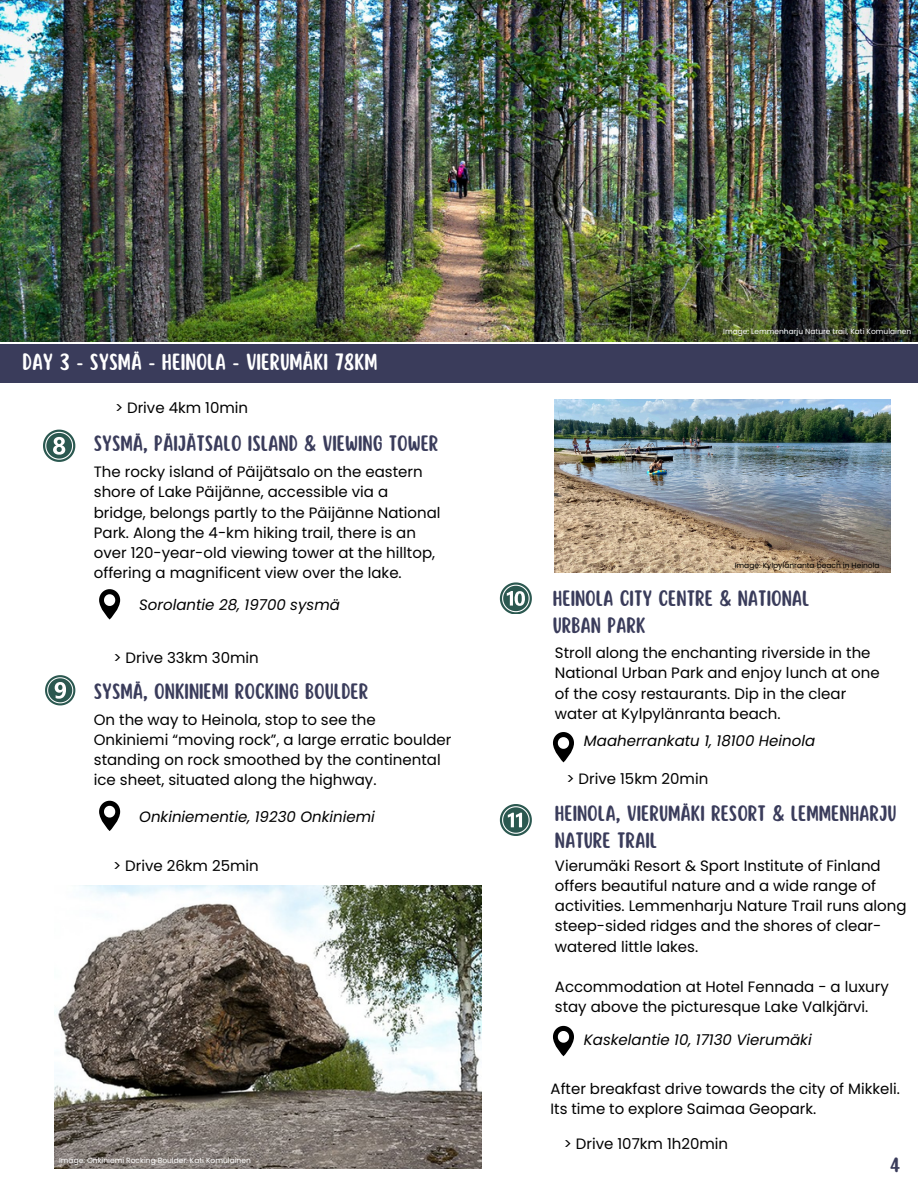
<style>
.page{position:relative;width:918px;height:1188px;background:#fff}
.page>*{position:absolute;margin:0;border:0;box-sizing:border-box;transform-origin:0 0}
.t1{font:20.55px "Scripter";color:#fff}
.t2{font:19.5px/27px "Scripter";color:#3a3c5b}
.t3{font:18px "Scripter";color:#3a3c5b}
.t4{font:15px/20.2px "Poppins";color:#000}
.t5{font:italic 15px "Poppins";color:#000}
.t6{font:7.5px "Poppins";color:#fff}
.t7{font:7.5px "Poppins";color:#000}
</style>
<div class="page">
<div style="left:0;top:344px;width:918px;height:39px;background:#3a3c5b"></div>
<svg style="left:500px;top:804px;width:31px;height:32px"></svg>
<img style="left:55px;top:885px;width:426px;height:284px">
<img style="left:0;top:0;width:918px;height:342px">
<svg style="left:500px;top:582px;width:31px;height:32px"></svg>
<svg style="left:99px;top:589px;width:21px;height:31px"></svg>
<svg style="left:99px;top:801px;width:21px;height:30px"></svg>
<svg style="left:553px;top:732px;width:21px;height:30px"></svg>
<svg style="left:553px;top:1026px;width:21px;height:30px"></svg>
<svg style="left:45px;top:675px;width:30px;height:30px"></svg>
<svg style="left:43px;top:430px;width:32px;height:32px"></svg>
<img style="left:555px;top:400px;width:335px;height:172px">
<h2 class="t1" style="left:22px;top:352px;width:357px">DAY 3 - SYSMÄ - HEINOLA - VIERUMÄKI 78KM</h2>
<p class="t4" style="left:115px;top:398px;width:135px">&gt; Drive 4km 10min</p>
<p class="t2" style="left:94px;top:431px;width:346px">SYSMÄ, PÄIJÄTSALO ISLAND &amp; VIEWING TOWER</p>
<h1 class="t4" style="left:94px;top:462px;width:348px">The rocky island of Päijätsalo on the eastern shore of Lake Päijänne, accessible via a bridge, belongs partly to the Päijänne National Park. Along the 4-km hiking trail, there is an over 120-year-old viewing tower at the hilltop, offering a magnificent view over the lake.</h1>
<p class="t5" style="left:139px;top:594px;width:202px">Sorolantie 28, 19700 sysmä</p>
<h1 class="t4" style="left:113px;top:647px;width:147px">&gt; Drive 33km 30min</h1>
<p class="t2" style="left:94px;top:679px;width:276px">SYSMÄ, ONKINIEMI ROCKING BOULDER</p>
<h2 class="t4" style="left:94px;top:709px;width:359px">On the way to Heinola, stop to see the Onkiniemi “moving rock”, a large erratic boulder standing on rock smoothed by the continental ice sheet, situated along the highway.</h2>
<h2 class="t5" style="left:139px;top:806px;width:237px">Onkiniementie, 19230 Onkiniemi</h2>
<h2 class="t4" style="left:113px;top:856px;width:147px">&gt; Drive 26km 25min</h2>
<h2 class="t6" style="left:59px;top:1155px;width:193px">Image: Onkiniemi Rocking Boulder. Kati Komulainen</h2>
<h1 class="t6" style="left:723px;top:326px;width:190px">Image: Lemmenharju Nature trail, Kati Komulainen</h1>
<h2 class="t7" style="left:735px;top:560px;width:146px">Image: Kylpylänranta beach in Heinola</h2>
<h1 class="t2" style="left:553px;top:586px;width:258px">HEINOLA CITY CENTRE &amp; NATIONAL<br>URBAN PARK</h1>
<p class="t4" style="left:555px;top:643px;width:326px">Stroll along the enchanting riverside in the National Urban Park and enjoy lunch at one of the cosy restaurants. Dip in the clear water at Kylpylänranta beach.</p>
<h2 class="t5" style="left:584px;top:731px;width:233px">Maaherrankatu 1, 18100 Heinola</h2>
<p class="t4" style="left:567px;top:769px;width:143px">&gt; Drive 15km 20min</p>
<h2 class="t2" style="left:555px;top:801px;width:343px">HEINOLA, VIERUMÄKI RESORT &amp; LEMMENHARJU<br>NATURE TRAIL</h2>
<p class="t4" style="left:555px;top:855px;width:353px">Vierumäki Resort &amp; Sport Institute of Finland offers beautiful nature and a wide range of activities. Lemmenharju Nature Trail runs along steep-sided ridges and the shores of clear&shy;watered little lakes.</p>
<h3 class="t4" style="left:555px;top:977px;width:335px">Accommodation at Hotel Fennada - a luxury stay above the picturesque Lake Valkjärvi.</h3>
<p class="t5" style="left:584px;top:1030px;width:229px">Kaskelantie 10, 17130 Vierumäki</p>
<h3 class="t4" style="left:551px;top:1078px;width:351px">After breakfast drive towards the city of Mikkeli.<br>Its time to explore Saimaa Geopark.</h3>
<p class="t4" style="left:564px;top:1133px;width:166px">&gt; Drive 107km 1h20min</p>
<h2 class="t3" style="left:890px;top:1155px;width:12px">4</h2>
</div>
